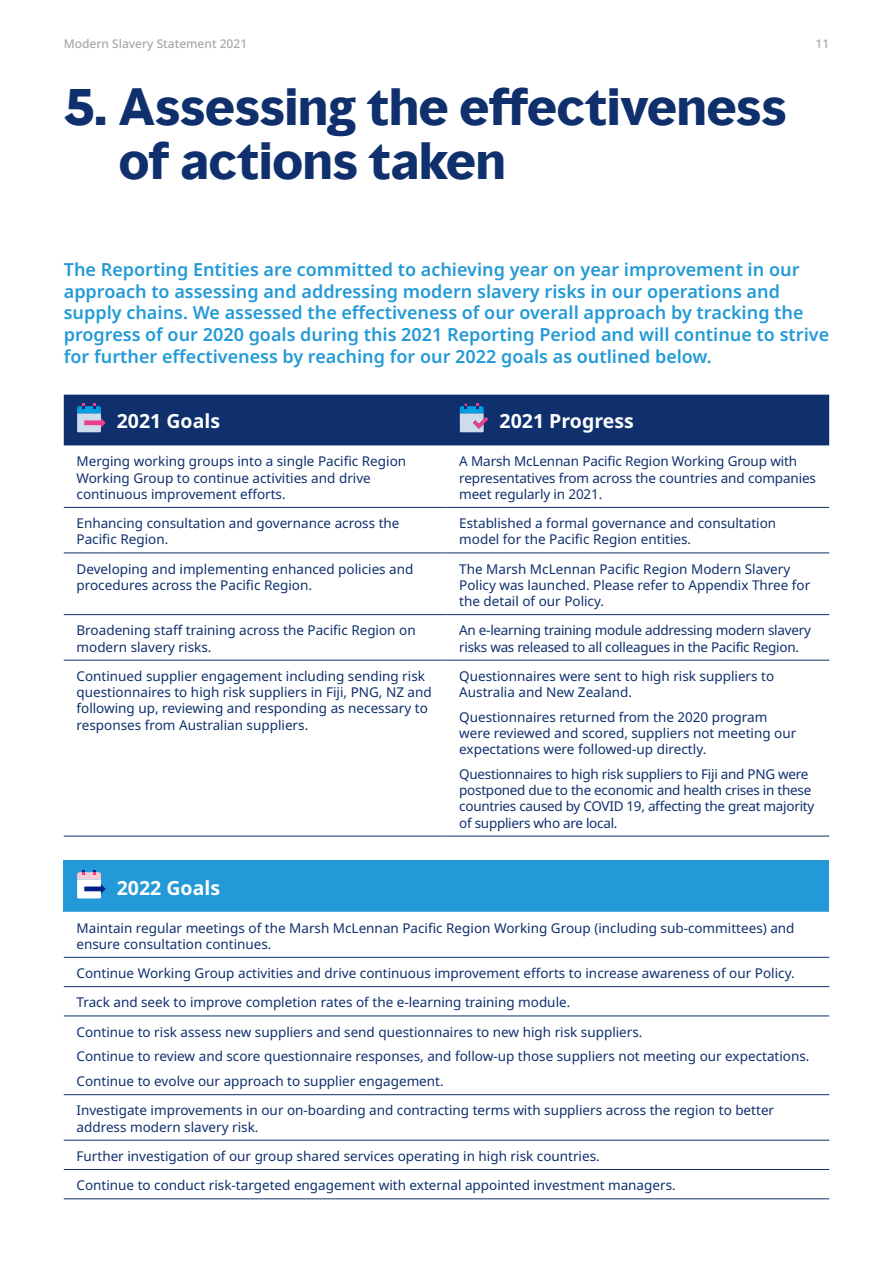
<style>
.page{position:relative;width:893px;height:1263px;background:#fff}
.page>*{position:absolute;margin:0;border:0;box-sizing:border-box;transform-origin:0 0}
.t1{font:700 48px/54px "MMC Display";color:#0f306d}
.t2{font:700 19.5px "Noto Sans";color:#fff}
.t3{font:600 18px/21.6px "Noto Sans";color:#239ad7}
.t4{font:13.5px/16.2px "Noto Sans";color:#0f306d}
.t5{font:13.5px/16.2px "Noto Sans";letter-spacing:-.02em;color:#0f306d}
.t6{font:500 12px "Noto Sans";color:#a8a8a7}
</style>
<div class="page">
<svg style="left:64px;top:506px;width:765px;height:330px"></svg>
<hr style="left:64px;top:507px;width:382px;height:1px;background:#0f306d">
<hr style="left:446px;top:507px;width:383px;height:1px;background:#0f306d">
<hr style="left:64px;top:552px;width:382px;height:1px;background:#0f306d">
<hr style="left:446px;top:552px;width:383px;height:1px;background:#0f306d">
<hr style="left:64px;top:614px;width:382px;height:1px;background:#0f306d">
<hr style="left:446px;top:614px;width:383px;height:1px;background:#0f306d">
<hr style="left:64px;top:660px;width:382px;height:1px;background:#0f306d">
<hr style="left:446px;top:660px;width:383px;height:1px;background:#0f306d">
<hr style="left:64px;top:836px;width:382px;height:1px;background:#0f306d">
<hr style="left:446px;top:836px;width:383px;height:1px;background:#0f306d">
<div style="left:64px;top:395px;width:765px;height:51px;background:#0f306d"></div>
<div style="left:64px;top:861px;width:765px;height:51px;background:#239ad7"></div>
<svg style="left:64px;top:956px;width:765px;height:184px"></svg>
<hr style="left:64px;top:957px;width:765px;height:1px;background:#0f306d">
<hr style="left:64px;top:986px;width:765px;height:1px;background:#0f306d">
<hr style="left:64px;top:1015px;width:765px;height:1px;background:#0f306d">
<hr style="left:64px;top:1094px;width:765px;height:1px;background:#0f306d">
<hr style="left:64px;top:1140px;width:765px;height:1px;background:#0f306d">
<hr style="left:64px;top:1169px;width:765px;height:1px;background:#0f306d">
<hr style="left:64px;top:1198px;width:765px;height:1px;background:#0f306d">
<svg style="left:77px;top:870px;width:29px;height:28px"></svg>
<p class="t6" style="left:64px;top:35px;width:185px">Modern Slavery Statement 2021</p>
<p class="t6" style="left:815px;top:35px;width:15px">11</p>
<h1 class="t1" style="left:119px;top:81px;width:669px;text-indent:-55px">5. Assessing the effectiveness of actions taken</h1>
<p class="t3" style="left:64px;top:259px;width:767px">The Reporting Entities are committed to achieving year on year improvement in our approach to assessing and addressing modern slavery risks in our operations and supply chains. We assessed the effectiveness of our overall approach by tracking the progress of our 2020 goals during this 2021 Reporting Period and will continue to strive for further effectiveness by reaching for our 2022 goals as outlined below.</p>
<h2 class="t2" style="left:117px;top:408px;width:105px">2021 Goals</h2>
<h2 class="t2" style="left:500px;top:408px;width:136px">2021 Progress</h2>
<p class="t4" style="left:77px;top:454px;width:331px">Merging working groups into a single Pacific Region<br>Working Group to continue activities and drive continuous improvement efforts.</p>
<p class="t4" style="left:459px;top:454px;width:358px">A Marsh McLennan Pacific Region Working Group with representatives from across the countries and companies meet regularly in 2021.</p>
<p class="t4" style="left:77px;top:515px;width:324px">Enhancing consultation and governance across the<br>Pacific Region.</p>
<p class="t4" style="left:459px;top:515px;width:319px">Established a formal governance and consultation model for the Pacific Region entities.</p>
<p class="t4" style="left:77px;top:561px;width:338px">Developing and implementing enhanced policies and procedures across the Pacific Region.</p>
<p class="t4" style="left:459px;top:561px;width:353px">The Marsh McLennan Pacific Region Modern Slavery<br>Policy was launched. Please refer to Appendix Three for the detail of our Policy.</p>
<p class="t4" style="left:77px;top:623px;width:341px">Broadening staff training across the Pacific Region on modern slavery risks.</p>
<p class="t5" style="left:459px;top:623px;width:353px">An e-learning training module addressing modern slavery risks was released to all colleagues in the Pacific Region.</p>
<p class="t4" style="left:77px;top:668px;width:357px">Continued supplier engagement including sending risk questionnaires to high risk suppliers in Fiji, PNG, NZ and following up, reviewing and responding as necessary to responses from Australian suppliers.</p>
<p class="t4" style="left:459px;top:668px;width:316px">Questionnaires were sent to high risk suppliers to<br>Australia and New Zealand.</p>
<p class="t4" style="left:459px;top:709px;width:339px">Questionnaires returned from the 2020 program were reviewed and scored, suppliers not meeting our expectations were followed-up directly.</p>
<p class="t5" style="left:459px;top:766px;width:357px">Questionnaires to high risk suppliers to Fiji and PNG were postponed due to the economic and health crises in these countries caused by COVID 19, affecting the great majority of suppliers who are local.</p>
<h2 class="t2" style="left:117px;top:874px;width:105px">2022 Goals</h2>
<p class="t4" style="left:77px;top:920px;width:720px">Maintain regular meetings of the Marsh McLennan Pacific Region Working Group (including sub-committees) and ensure consultation continues.</p>
<p class="t4" style="left:77px;top:959px;width:720px;line-height:29.2px">Continue Working Group activities and drive continuous improvement efforts to increase awareness of our Policy.<br>Track and seek to improve completion rates of the e-learning training module.<br>Continue to risk assess new suppliers and send questionnaires to new high risk suppliers.</p>
<p class="t4" style="left:77px;top:1044px;width:734px;line-height:24.8px">Continue to review and score questionnaire responses, and follow-up those suppliers not meeting our expectations.<br>Continue to evolve our approach to supplier engagement.</p>
<p class="t4" style="left:77px;top:1103px;width:699px">Investigate improvements in our on-boarding and contracting terms with suppliers across the region to better address modern slavery risk.</p>
<p class="t4" style="left:77px;top:1142px;width:601px;line-height:29.2px">Further investigation of our group shared services operating in high risk countries.<br>Continue to conduct risk-targeted engagement with external appointed investment managers.</p>
</div>
